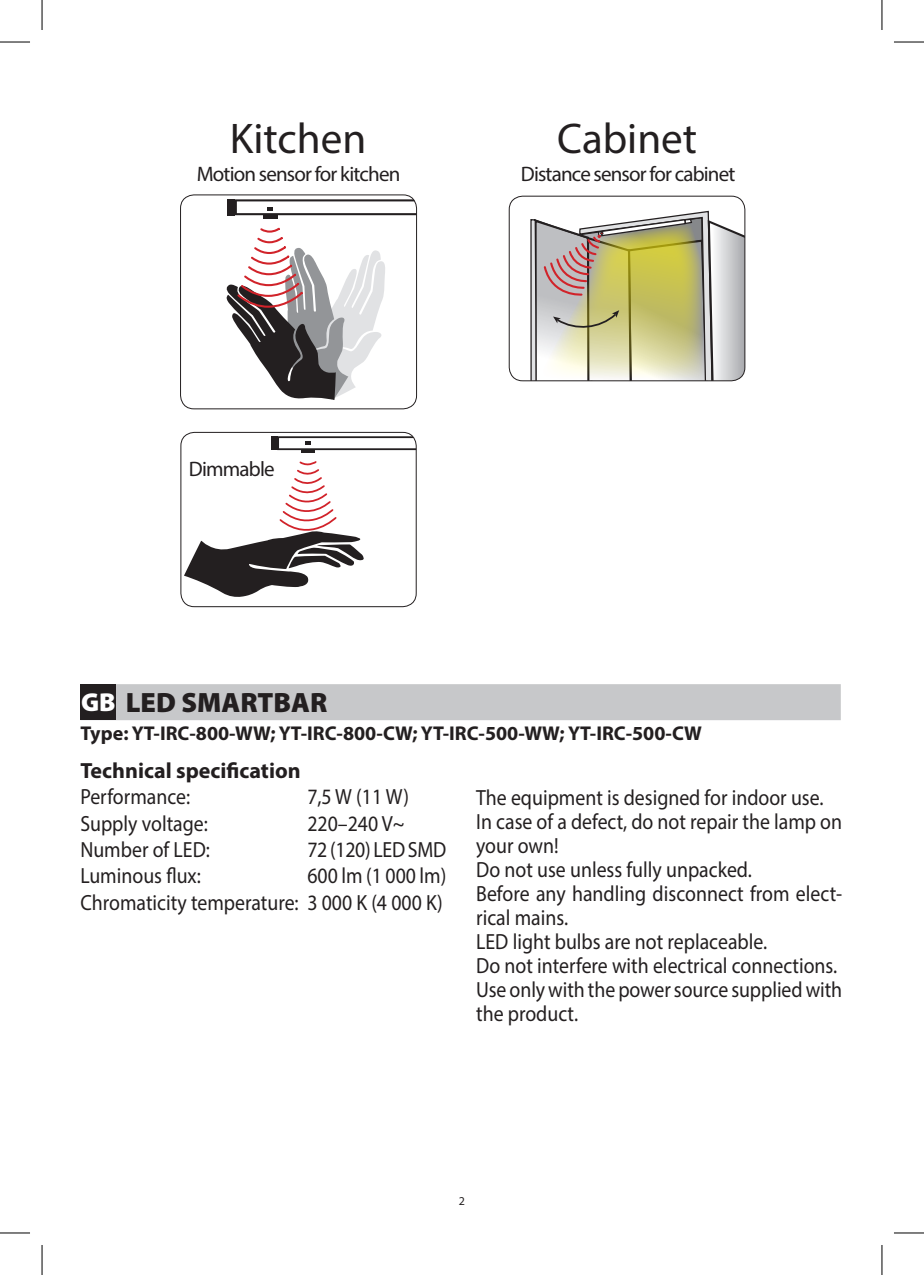
<style>
.page{position:relative;width:924px;height:1275px;background:#fff}
.page>*{position:absolute;margin:0;border:0;box-sizing:border-box;transform-origin:0 0}
.t1{font:43px "Myriad Pro";color:#231f20}
.t2{font:900 28px "Myriad Pro";color:#231f20}
.t3{font:22px/24px "Myriad Pro";color:#231f20;text-align:right;scale:.9 1}
.t4{font:700 22px "Myriad Pro";color:#231f20}
.t5{font:21px "Myriad Pro";letter-spacing:-.04em;color:#231f20}
.t6{font:700 20px "Myriad Pro";color:#231f20}
.t7{font:12px "Myriad Pro";color:#231f20}
.s1{font-size:26px;color:#fff}
</style>
<div class="page">
<svg style="left:173px;top:208px;width:668px;height:513px"></svg>
<div style="left:80px;top:684px;width:760px;height:36px;background:#c7c8ca"></div>
<div style="left:80px;top:683px;width:36px;height:36px;background:#231f20"></div>
<div style="left:509px;top:196px;width:235px;height:185px;background:#fff;border-radius:14px"></div>
<div style="left:508px;top:196px;width:237px;height:185px;border:1px solid #231f20;border-radius:14px"></div>
<svg style="left:529px;top:204px;width:215px;height:177px"></svg>
<div style="left:180px;top:195px;width:236px;height:214px;background:#fff;border-radius:14px"></div>
<div style="left:262px;top:214px;width:15px;height:5px;background:#231f20"></div>
<div style="left:227px;top:199px;width:8px;height:16px;background:#231f20"></div>
<svg style="left:226px;top:228px;width:159px;height:172px"></svg>
<div style="left:180px;top:194px;width:237px;height:215px;border:1px solid #231f20;border-radius:14px"></div>
<svg style="left:235px;top:199px;width:181px;height:16px"></svg>
<div style="left:181px;top:432px;width:235px;height:174px;background:#fff;border-radius:14px"></div>
<hr style="left:301px;top:449px;width:13px;height:4px;background:#231f20">
<div style="left:271px;top:436px;width:6px;height:14px;background:#231f20"></div>
<svg style="left:184px;top:461px;width:180px;height:136px"></svg>
<div style="left:180px;top:432px;width:236px;height:175px;border:1px solid #231f20;border-radius:14px"></div>
<svg style="left:277px;top:436px;width:139px;height:14px"></svg>
<hr style="left:0;top:42px;width:30px;height:1px;background:#000">
<hr style="left:893px;top:42px;width:30px;height:1px;background:#000">
<hr style="left:0;top:1232px;width:30px;height:1px;background:#000">
<hr style="left:893px;top:1232px;width:30px;height:1px;background:#000">
<hr style="left:42px;top:0;width:1px;height:30px;background:#000">
<hr style="left:42px;top:1245px;width:1px;height:30px;background:#000">
<hr style="left:881px;top:0;width:1px;height:30px;background:#000">
<hr style="left:881px;top:1245px;width:1px;height:30px;background:#000">
<h1 class="t1" style="left:230px;top:112px;width:138px">Kitchen</h1>
<p class="t5" style="left:197px;top:161px;width:205px">Motion sensor for kitchen</p>
<p class="t5" style="left:189px;top:456px;width:87px">Dimmable</p>
<h1 class="t1" style="left:557px;top:112px;width:141px">Cabinet</h1>
<p class="t5" style="left:520px;top:161px;width:216px">Distance sensor for cabinet</p>
<p class="t2" style="left:81px;top:683px;width:248px"><span class="s1">GB</span> LED SMARTBAR</p>
<p class="t6" style="left:80px;top:720px;width:623px">Type: YT-IRC-800-WW; YT-IRC-800-CW; YT-IRC-500-WW; YT-IRC-500-CW</p>
<p class="t4" style="left:80px;top:756px;width:222px">Technical specification</p>
<p class="t3" style="left:80px;top:784px;width:123px">Performance:</p>
<p class="t3" style="left:307px;top:784px;width:115px">7,5 W (11 W)</p>
<p class="t3" style="left:80px;top:811px;width:143px">Supply voltage:</p>
<p class="t3" style="left:307px;top:811px;width:109px">220–240 V~</p>
<p class="t3" style="left:80px;top:837px;width:145px">Number of LED:</p>
<p class="t3" style="left:307px;top:837px;width:156px">72 (120) LED SMD</p>
<p class="t3" style="left:80px;top:863px;width:135px">Luminous flux:</p>
<p class="t3" style="left:476px;top:785px;width:408px;text-align:left">The equipment is designed for indoor use.<br>In case of a defect, do not repair the lamp on your own!<br>Do not use unless fully unpacked.<br>Before any handling disconnect from elect&shy;rical mains.<br>LED light bulbs are not replaceable.<br>Do not interfere with electrical connections.<br>Use only with the power source supplied with the product.</p>
<p class="t3" style="left:80px;top:862px;width:408px;line-height:26.4px">600 lm (1 000 lm)<br>Chromaticity temperature: 3 000 K (4 000 K)</p>
<p class="t7" style="left:458px;top:1193px;width:8px">2</p>
</div>
